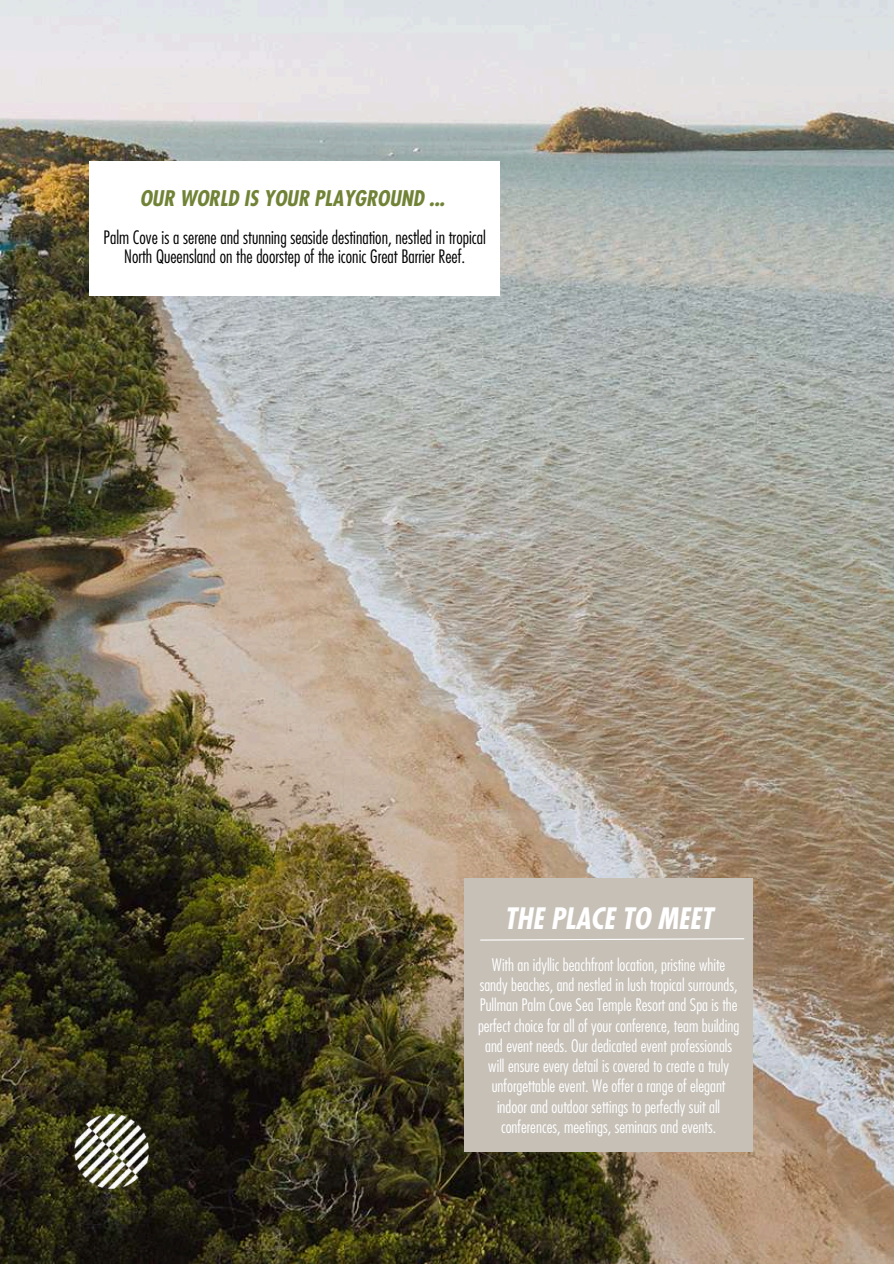
<style>
.page{position:relative;width:894px;height:1264px;background:#fff}
.page>*{position:absolute;margin:0;border:0;box-sizing:border-box;transform-origin:0 0}
.t1{font:italic 700 condensed 28.65px "Futura Std";color:#fff}
.t2{font:italic 700 condensed 21px "Futura Std";color:#718336}
.t3{font:300 condensed 18px/19.2px "Futura Std";color:#000;text-align:center}
.t4{font:300 condensed 16.8px/20.2px "Futura Std";color:#fff;text-align:center}
</style>
<div class="page">
<img style="left:0;top:0;width:893px;height:1263px">
<div style="left:89px;top:162px;width:411px;height:134px;background:#fff"></div>
<div style="left:464px;top:877px;width:288px;height:274px;background:#c6c0b7"></div>
<svg style="left:480px;top:938px;width:265px;height:3px"></svg>
<img style="left:0;top:1039px;width:170px;height:224px">
<p class="t2" style="left:140px;top:188px;width:306px">OUR WORLD IS YOUR PLAYGROUND ...</p>
<p class="t3" style="left:104px;top:229px;width:383px">Palm Cove is a serene and stunning seaside destination, nestled in tropical<br>North Queensland on the doorstep of the iconic Great Barrier Reef.</p>
<h1 class="t1" style="left:504px;top:905px;width:209px">THE PLACE TO MEET</h1>
<p class="t4" style="left:478px;top:955px;width:263px">With an idyllic beachfront location, pristine white sandy beaches, and nestled in lush tropical surrounds, Pullman Palm Cove Sea Temple Resort and Spa is the perfect choice for all of your conference, team building and event needs. Our dedicated event professionals will ensure every detail is covered to create a truly unforgettable event. We offer a range of elegant indoor and outdoor settings to perfectly suit all conferences, meetings, seminars and events.</p>
</div>
